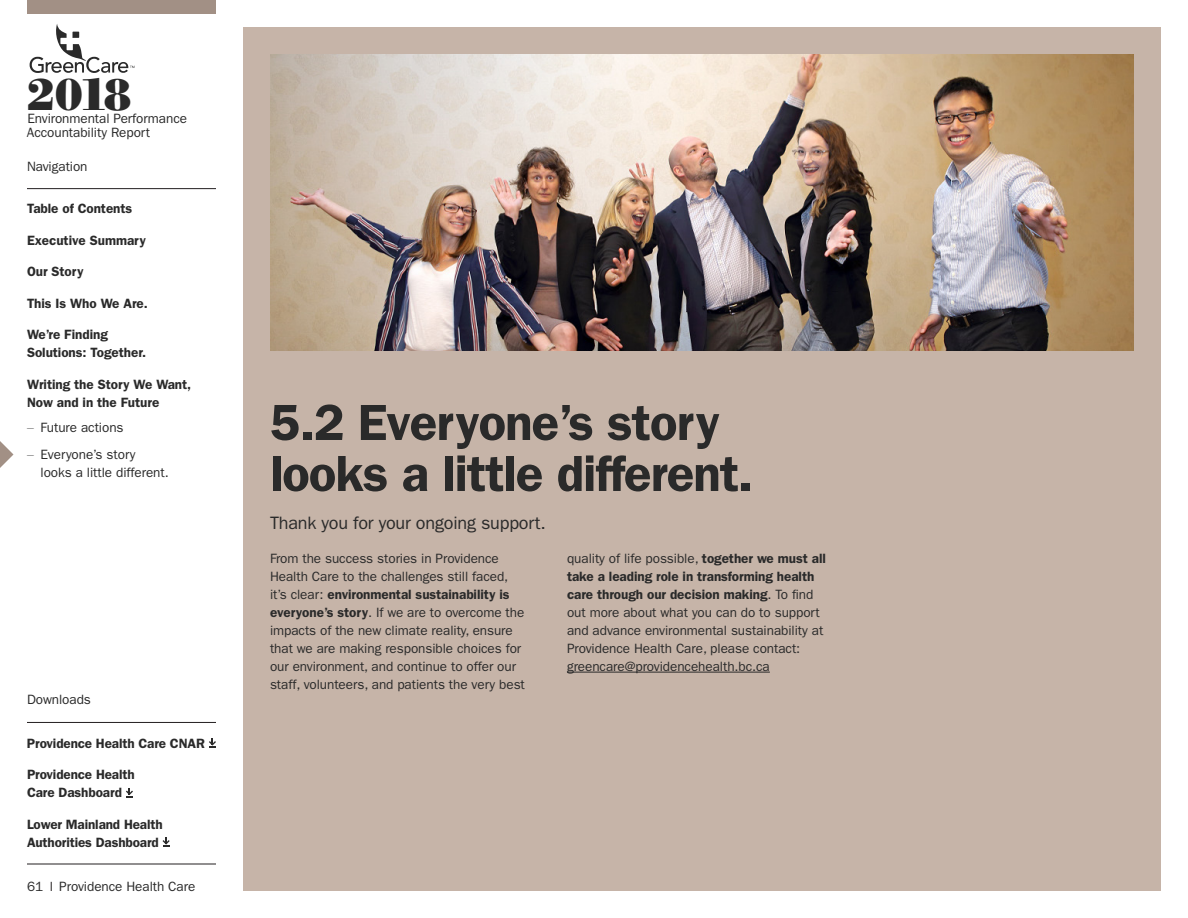
<style>
.page{position:relative;width:1188px;height:918px;background:#fff}
.page>*{position:absolute;margin:0;border:0;box-sizing:border-box;transform-origin:0 0}
.t1{font:600 51px/51px "ITC Franklin Gothic Std";letter-spacing:-.02em;color:#2a2a2a}
.t2{font:800 45px "Bodoni Serial";color:#2a2a2a}
.Body__Intro{font:18px "ITC Franklin Gothic Std";letter-spacing:-.01em;color:#2a2a2a}
.Body_Text{font:13.5px/18px "ITC Franklin Gothic Std";letter-spacing:-.005em;color:#2a2a2a}
.t3{font:600 13.5px/18px "ITC Franklin Gothic Std";letter-spacing:-.005em;color:#2a2a2a}
.s1{color:#949494}
.s2{font-weight:600}
</style>
<div class="page">
<div style="left:243px;top:27px;width:918px;height:864px;background:#c6b4a8"></div>
<img style="left:270px;top:54px;width:864px;height:297px">
<div style="left:27px;top:0;width:189px;height:14px;background:#a29085"></div>
<svg style="left:0;top:441px;width:14px;height:27px"></svg>
<hr style="left:567px;top:672px;width:203px;height:1px;background:#2a2a2a">
<hr style="left:27px;top:188px;width:189px;height:1px;background:#231f20">
<svg style="left:30px;top:24px;width:104px;height:49px"></svg>
<svg style="left:209px;top:738px;width:7px;height:10px"></svg>
<svg style="left:126px;top:788px;width:7px;height:9px"></svg>
<svg style="left:163px;top:837px;width:7px;height:10px"></svg>
<hr style="left:27px;top:722px;width:189px;height:1px;background:#231f20">
<hr style="left:27px;top:864px;width:189px;height:1px;background:#231f20">
<h2 class="t2" style="left:26px;top:64px;width:108px">2018</h2>
<p class="Body_Text" style="left:27px;top:112px;width:162px;line-height:13.5px">Environmental Performance<br>Accountability Report</p>
<p class="Body_Text" style="left:27px;top:158px;width:62px">Navigation</p>
<p class="t3" style="left:27px;top:200px;width:107px">Table of Contents</p>
<p class="t3" style="left:27px;top:231px;width:120px">Executive Summary</p>
<p class="t3" style="left:27px;top:263px;width:58px">Our Story</p>
<p class="t3" style="left:27px;top:294px;width:122px">This Is Who We Are.</p>
<p class="t3" style="left:27px;top:326px;width:121px">We’re Finding<br>Solutions: Together.</p>
<p class="t3" style="left:27px;top:375px;width:166px">Writing the Story We Want,<br>Now and in the Future</p>
<p class="Body_Text" style="left:27px;top:418px;width:98px"><span class="s1">–</span> Future actions</p>
<p class="Body_Text" style="left:40px;top:445px;width:130px;text-indent:-14px"><span class="s1">–</span> Everyone’s story looks a little different.</p>
<p class="Body_Text" style="left:27px;top:690px;width:65px">Downloads</p>
<p class="t3" style="left:27px;top:734px;width:180px">Providence Health Care CNAR</p>
<p class="t3" style="left:27px;top:766px;width:109px">Providence Health<br>Care Dashboard</p>
<p class="t3" style="left:27px;top:815px;width:137px">Lower Mainland Health<br>Authorities Dashboard</p>
<p class="Body_Text" style="left:27px;top:878px;width:170px">61 Providence Health Care</p>
<h2 class="t1" style="left:270px;top:397px;width:485px">5.2 Everyone’s story looks a little different.</h2>
<p class="Body__Intro" style="left:270px;top:513px;width:277px">Thank you for your ongoing support.</p>
<p class="Body_Text" style="left:270px;top:549px;width:256px">From the success stories in Providence Health Care to the challenges still faced, it’s clear: <span class="s2">environmental sustainability is everyone’s story</span>. If we are to overcome the impacts of the new climate reality, ensure that we are making responsible choices for our environment, and continue to offer our staff, volunteers, and patients the very best</p>
<p class="Body_Text" style="left:567px;top:549px;width:260px">quality of life possible, <span class="s2">together we must all take a leading role in transforming health care through our decision making</span>. To find out more about what you can do to support and advance environmental sustainability at Providence Health Care, please contact: greencare@providencehealth.bc.ca</p>
</div>
